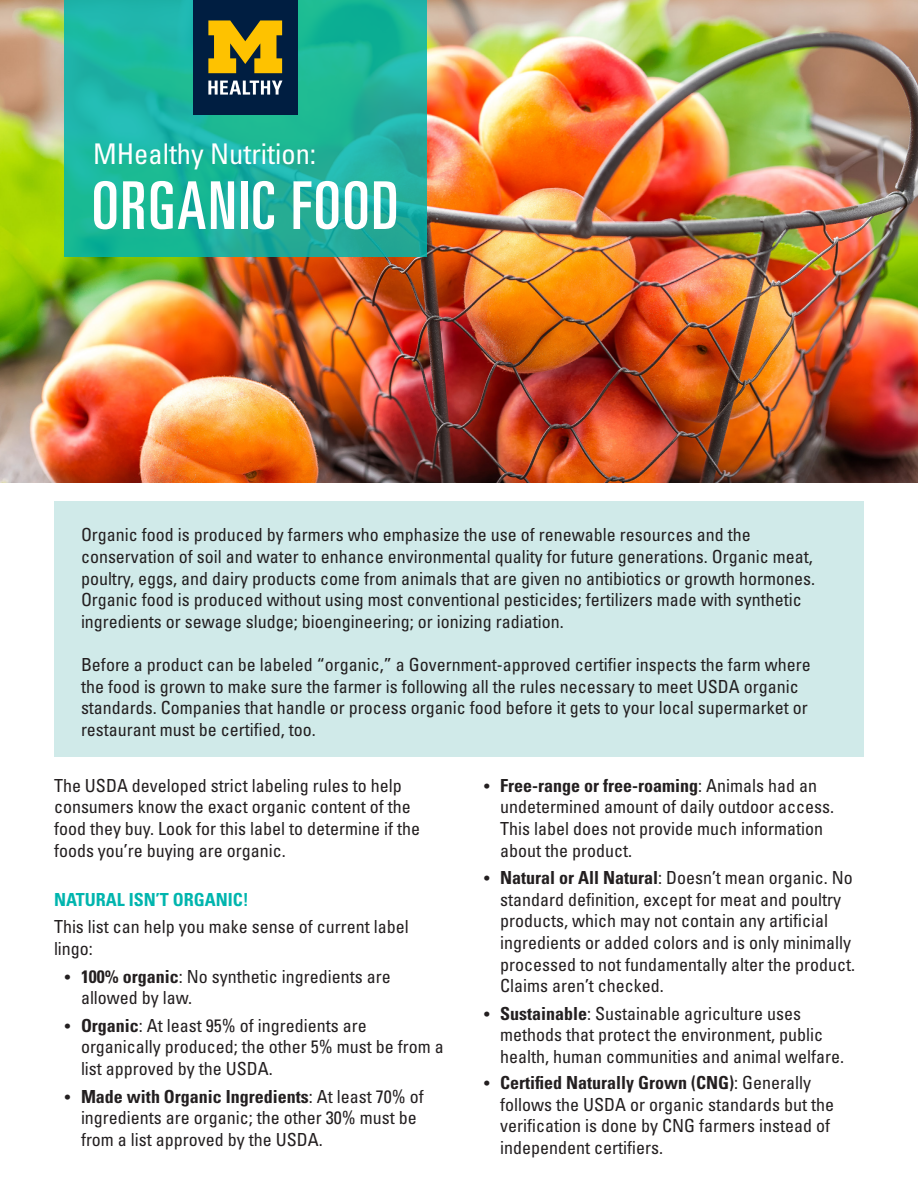
<style>
.page{position:relative;width:918px;height:1188px;background:#fff}
.page>*{position:absolute;margin:0;border:0;box-sizing:border-box;transform-origin:0 0}
.t1{font:ultra-condensed 66px "Univers LT Std";letter-spacing:.03em;color:#fff}
.t2{font:condensed 28.5px "Univers LT Std";color:#fff}
.t3{font:condensed 18px/21.6px "Univers LT Std";color:#231f20}
.t4{font:700 condensed 18px "Univers LT Std";color:#00b5ae}
.s1{font-family:"Times";font-stretch:normal}
.s2{font-weight:700}
</style>
<div class="page">
<div style="left:54px;top:501px;width:810px;height:256px;background:#d0eae9"></div>
<img style="left:0;top:0;width:918px;height:482px">
<svg style="left:64px;top:0;width:363px;height:257px;background:#1cb39d"></svg>
<div style="left:193px;top:0;width:104px;height:115px;background:#001e41"></div>
<svg style="left:208px;top:81px;width:74px;height:14px"></svg>
<svg style="left:208px;top:20px;width:74px;height:53px"></svg>
<p class="t2" style="left:93px;top:136px;width:225px">MHealthy Nutrition:</p>
<p class="t1" style="left:92px;top:168px;width:308px">ORGANIC FOOD</p>
<p class="t3" style="left:81px;top:524px;width:736px">Organic food is produced by farmers who emphasize the use of renewable resources and the conservation of soil and water to enhance environmental quality for future generations. Organic meat, poultry, eggs, and dairy products come from animals that are given no antibiotics or growth hormones.<br>Organic food is produced without using most conventional pesticides; fertilizers made with synthetic ingredients or sewage sludge; bioengineering; or ionizing radiation.</p>
<p class="t3" style="left:81px;top:653px;width:731px">Before a product can be labeled “organic,” a Government-approved certifier inspects the farm where the food is grown to make sure the farmer is following all the rules necessary to meet USDA organic standards. Companies that handle or process organic food before it gets to your local supermarket or restaurant must be certified, too.</p>
<p class="t3" style="left:54px;top:774px;width:368px">The USDA developed strict labeling rules to help consumers know the exact organic content of the food they buy. Look for this label to determine if the foods you’re buying are organic.</p>
<p class="t4" style="left:54px;top:888px;width:196px">NATURAL ISN’T ORGANIC!</p>
<p class="t3" style="left:54px;top:916px;width:356px">This list can help you make sense of current label lingo:</p>
<p class="t3" style="left:81px;top:965px;width:311px;text-indent:-16px"><span class="s1">•</span> <span class="s2">100% organic</span>: No synthetic ingredients are allowed by law.</p>
<p class="t3" style="left:81px;top:1014px;width:364px;text-indent:-16px"><span class="s1">•</span> <span class="s2">Organic</span>: At least 95% of ingredients are organically produced; the other 5% must be from a list approved by the USDA.</p>
<p class="t3" style="left:81px;top:1085px;width:344px;text-indent:-16px"><span class="s1">•</span> <span class="s2">Made with Organic Ingredients</span>: At least 70% of ingredients are organic; the other 30% must be from a list approved by the USDA.</p>
<p class="t3" style="left:500px;top:774px;width:335px;text-indent:-16px"><span class="s1">•</span> <span class="s2">Free-range or free-roaming</span>: Animals had an undetermined amount of daily outdoor access.<br>This label does not provide much information about the product.</p>
<p class="t3" style="left:500px;top:867px;width:356px;text-indent:-16px"><span class="s1">•</span> <span class="s2">Natural or All Natural</span>: Doesn’t mean organic. No standard definition, except for meat and poultry products, which may not contain any artificial ingredients or added colors and is only minimally processed to not fundamentally alter the product.<br>Claims aren’t checked.</p>
<p class="t3" style="left:500px;top:1002px;width:345px;text-indent:-16px"><span class="s1">•</span> <span class="s2">Sustainable</span>: Sustainable agriculture uses methods that protect the environment, public health, human communities and animal welfare.</p>
<p class="t3" style="left:500px;top:1072px;width:335px;text-indent:-16px"><span class="s1">•</span> <span class="s2">Certified Naturally Grown (CNG)</span>: Generally follows the USDA or organic standards but the verification is done by CNG farmers instead of independent certifiers.</p>
</div>
